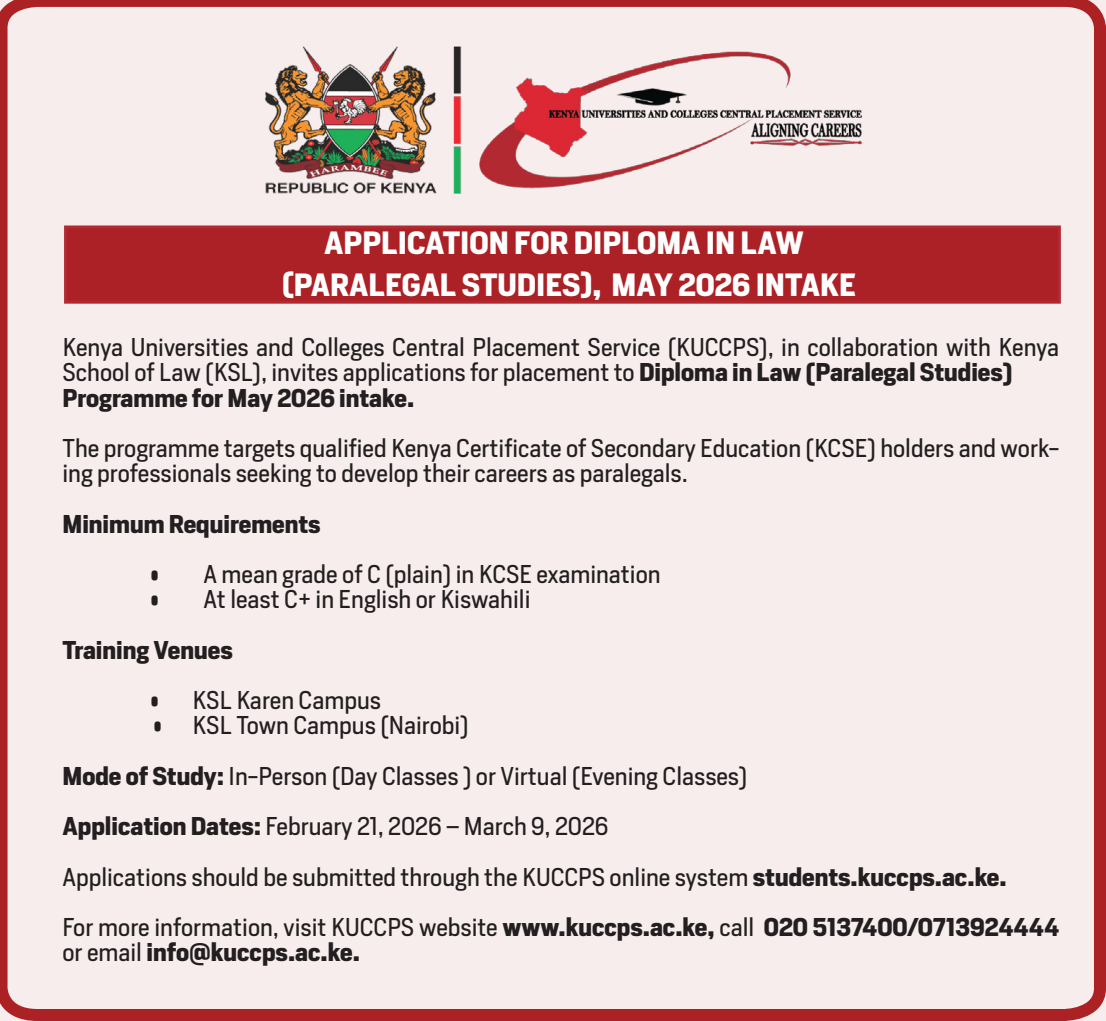
<style>
.page{position:relative;width:1106px;height:1021px;background:#fff}
.page>*{position:absolute;margin:0;border:0;box-sizing:border-box;transform-origin:0 0}
.t1{font:700 30px "Heron Sans";color:#fff}
.t2{font:24px/25.2px "Heron Sans";color:#231f20}
.t3{font:700 24px/25.2px "Heron Sans";color:#231f20}
.s1{font-weight:700}
.s2{font-weight:400}
</style>
<div class="page">
<div style="left:0;top:0;width:1106px;height:1020px;background:#f8eded"></div>
<div style="left:64px;top:225px;width:996px;height:79px;background:#ac2125;border:3px solid #b32931"></div>
<img style="left:253px;top:46px;width:634px;height:147px">
<p class="t1" style="left:324px;top:223px;width:481px">APPLICATION FOR DIPLOMA IN LAW</p>
<p class="t1" style="left:282px;top:265px;width:576px">(PARALEGAL STUDIES), MAY 2026 INTAKE</p>
<p class="t2" style="left:62px;top:334px;width:998px">Kenya Universities and Colleges Central Placement Service (KUCCPS), in collaboration with Kenya<br>School of Law (KSL), invites applications for placement to <span class="s1">Diploma in Law (Paralegal Studies)</span></p>
<p class="t3" style="left:62px;top:385px;width:353px">Programme for May 2026 intake.</p>
<p class="t2" style="left:62px;top:435px;width:998px">The programme targets qualified Kenya Certificate of Secondary Education (KCSE) holders and work&shy;ing professionals seeking to develop their careers as paralegals.</p>
<p class="t3" style="left:62px;top:511px;width:260px">Minimum Requirements</p>
<p class="t2" style="left:149px;top:561px;width:512px">• A mean grade of C (plain) in KCSE examination</p>
<p class="t2" style="left:149px;top:586px;width:382px">• At least C+ in English or Kiswahili</p>
<p class="t3" style="left:62px;top:637px;width:172px">Training Venues</p>
<p class="t2" style="left:149px;top:687px;width:233px">• KSL Karen Campus</p>
<p class="t2" style="left:152px;top:712px;width:318px">• KSL Town Campus (Nairobi)</p>
<p class="t2" style="left:62px;top:763px;width:686px"><span class="s1">Mode of Study:</span> In-Person (Day Classes ) or Virtual (Evening Classes)</p>
<p class="t2" style="left:62px;top:813px;width:547px"><span class="s1">Application Dates:</span> February 21, 2026 – March 9, 2026</p>
<p class="t2" style="left:62px;top:863px;width:945px">Applications should be submitted through the KUCCPS online system <span class="s1">students.kuccps.ac.ke.</span></p>
<p class="t3" style="left:62px;top:914px;width:998px"><span class="s2">For more information, visit KUCCPS website</span> www.kuccps.ac.ke, <span class="s2">call</span> 020 5137400/0713924444 <span class="s2">or email</span> info@kuccps.ac.ke.</p>
</div>
